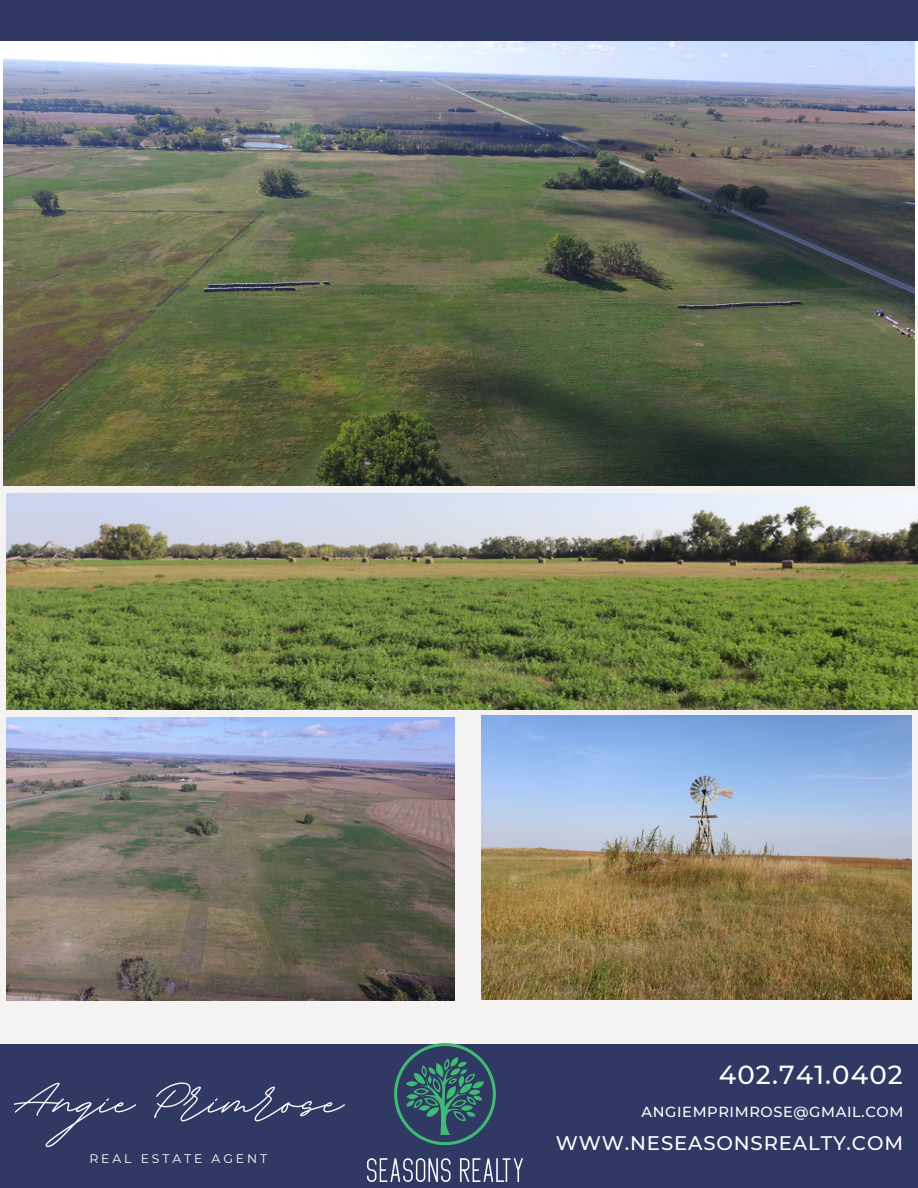
<style>
.page{position:relative;width:918px;height:1188px;background:#fff}
.page>*{position:absolute;margin:0;border:0;box-sizing:border-box;transform-origin:0 0}
.t1{font:700 85.8px "BD Script";color:#fff}
.t2{font:500 26.1px "Montserrat";letter-spacing:.045em;color:#fff}
.t3{font:500 19.65px "Montserrat";letter-spacing:.045em;color:#fff}
.t4{font:500 14.55px "Montserrat";letter-spacing:.045em;color:#fff}
.t5{font:12.45px "Montserrat";letter-spacing:.235em;color:#fff}
</style>
<div class="page">
<div style="left:0;top:305px;width:918px;height:739px;background:#f4f3f2"></div>
<img style="left:3px;top:41px;width:912px;height:444px">
<div style="left:0;top:1044px;width:918px;height:144px;background:#303864"></div>
<img style="left:368px;top:1044px;width:155px;height:137px">
<div style="left:0;top:0;width:918px;height:41px;background:#303864"></div>
<img style="left:7px;top:718px;width:447px;height:282px">
<img style="left:481px;top:716px;width:430px;height:283px">
<img style="left:7px;top:494px;width:911px;height:216px">
<p class="t1" style="left:15px;top:1045px;width:329px">Angie Primrose</p>
<p class="t5" style="left:89px;top:1151px;width:179px">REAL ESTATE AGENT</p>
<p class="t2" style="left:719px;top:1058px;width:186px">402.741.0402</p>
<p class="t4" style="left:641px;top:1103px;width:263px">ANGIEMPRIMROSE@GMAIL.COM</p>
<p class="t3" style="left:556px;top:1131px;width:349px">WWW.NESEASONSREALTY.COM</p>
</div>
